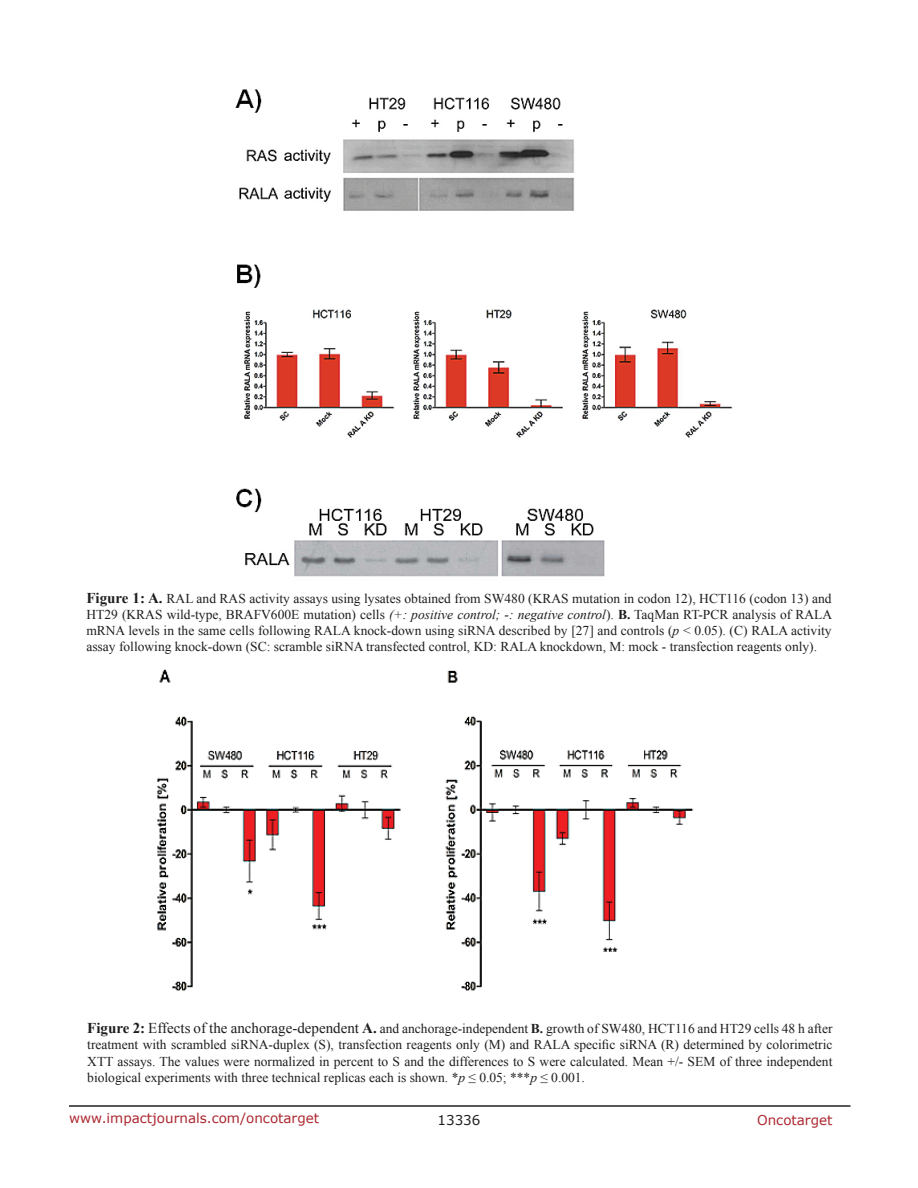
<style>
.page{position:relative;width:918px;height:1188px;background:#fff}
.page>*{position:absolute;margin:0;border:0;box-sizing:border-box;transform-origin:0 0}
.t1{font:13.5px/16.2px "Times New Roman";color:#201d20;text-align:justify}
.t2{font:13.5px "Verdana";color:#ac2830}
.t3{font:13.5px "Verdana";color:#201d20}
.s1{font-weight:700;font-size:15px}
.s2{font-style:italic}
.s3{font-weight:700}
.s4{font-size:15px}
</style>
<div class="page">
<hr style="left:69px;top:1105px;width:781px;height:2px;background:#231f20">
<img style="left:157px;top:669px;width:537px;height:322px">
<img style="left:235px;top:89px;width:498px;height:488px">
<p class="t1" style="left:86px;top:590px;width:747px"><span class="s1">Figure 1: A.</span> RAL and RAS activity assays using lysates obtained from SW480 (KRAS mutation in codon 12), HCT116 (codon 13) and HT29 (KRAS wild-type, BRAFV600E mutation) cells <span class="s2">(+: positive control; -: negative control</span>). <span class="s3">B.</span> TaqMan RT-PCR analysis of RALA mRNA levels in the same cells following RALA knock-down using siRNA described by [27] and controls (<span class="s2">p</span> &lt; 0.05). (C) RALA activity assay following knock-down (SC: scramble siRNA transfected control, KD: RALA knockdown, M: mock - transfection reagents only).</p>
<p class="t1" style="left:87px;top:1020px;width:747px"><span class="s1">Figure 2:</span> <span class="s4">Effects of the anchorage-dependent</span> <span class="s1">A.</span> and anchorage-independent <span class="s3">B.</span> growth of SW480, HCT116 and HT29 cells 48 h after treatment with scrambled siRNA-duplex (S), transfection reagents only (M) and RALA specific siRNA (R) determined by colorimetric XTT assays. The values were normalized in percent to S and the differences to S were calculated. Mean +/- SEM of three independent biological experiments with three technical replicas each is shown. *<span class="s2">p</span> ≤ 0.05; ***<span class="s2">p</span> ≤ 0.001.</p>
<p class="t2" style="left:69px;top:1109px;width:252px">www.impactjournals.com/oncotarget</p>
<p class="t3" style="left:438px;top:1111px;width:44px">13336</p>
<p class="t2" style="left:757px;top:1111px;width:77px">Oncotarget</p>
</div>
